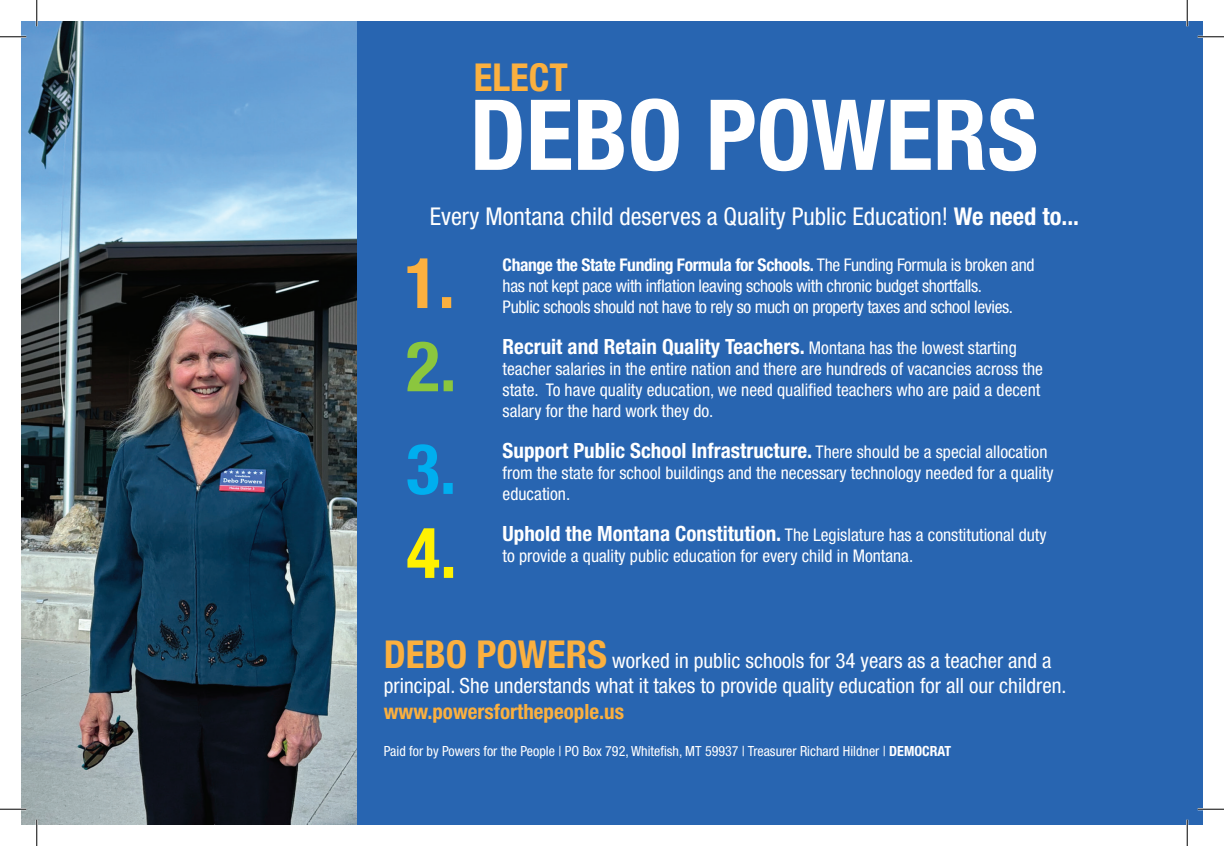
<style>
.page{position:relative;width:1224px;height:846px;background:#fff}
.page>*{position:absolute;margin:0;border:0;box-sizing:border-box;transform-origin:0 0}
.t1{font:700 condensed 98px "Helvetica Neue LT Std";color:#fff}
.t2{font:700 condensed 38.5px "Helvetica Neue LT Std";color:#fbb03f}
.t3{font:condensed 24.5px "Helvetica Neue LT Std";color:#fff}
.t4{font:condensed 21px/25.2px "Helvetica Neue LT Std";color:#fff}
.t5{font:700 condensed 21px "Helvetica Neue LT Std";color:#fff}
.t6{font:700 condensed 21px "Helvetica Neue LT Std";color:#fbb03f}
.t7{font:condensed 17.5px/21px "Helvetica Neue LT Std";color:#fff}
.t8{font:condensed 17.5px/21px "Helvetica Neue LT Std";letter-spacing:-.02em;color:#fff}
.t9{font:condensed 14px "Helvetica Neue LT Std";color:#fff}
.s1{font-weight:700}
.s2{font-weight:400;font-size:17.5px}
.s3{font-weight:700;font-size:21px}
.s4{font-weight:700;font-size:38.5px;color:#fbb03f}
</style>
<div class="page">
<div style="left:21px;top:21px;width:1181px;height:803px;background:#2865b1"></div>
<svg style="left:407px;top:528px;width:46px;height:49px"></svg>
<svg style="left:407px;top:444px;width:45px;height:50px"></svg>
<svg style="left:407px;top:341px;width:46px;height:50px"></svg>
<svg style="left:407px;top:258px;width:44px;height:50px"></svg>
<img style="left:21px;top:21px;width:335px;height:803px">
<hr style="left:0;top:36px;width:26px;height:2px;background:#fff">
<hr style="left:1197px;top:36px;width:26px;height:2px;background:#fff">
<hr style="left:0;top:807px;width:26px;height:3px;background:#fff">
<hr style="left:1197px;top:807px;width:26px;height:3px;background:#fff">
<hr style="left:36px;top:0;width:2px;height:26px;background:#fff">
<hr style="left:36px;top:819px;width:2px;height:26px;background:#fff">
<hr style="left:1185px;top:0;width:3px;height:26px;background:#fff">
<hr style="left:1185px;top:819px;width:3px;height:26px;background:#fff">
<svg style="left:0;top:36px;width:26px;height:1px"></svg>
<svg style="left:1197px;top:36px;width:26px;height:1px"></svg>
<svg style="left:0;top:808px;width:26px;height:1px"></svg>
<svg style="left:1197px;top:808px;width:26px;height:1px"></svg>
<svg style="left:36px;top:0;width:1px;height:26px"></svg>
<svg style="left:36px;top:819px;width:1px;height:26px"></svg>
<svg style="left:1186px;top:0;width:1px;height:26px"></svg>
<svg style="left:1186px;top:819px;width:1px;height:26px"></svg>
<h2 class="t2" style="left:474px;top:54px;width:96px">ELECT</h2>
<h1 class="t1" style="left:469px;top:76px;width:570px">DEBO POWERS</h1>
<h3 class="t3" style="left:430px;top:201px;width:650px">Every Montana child deserves a Quality Public Education! <span class="s1">We need to...</span></h3>
<p class="t8" style="left:502px;top:254px;width:533px"><span class="s1">Change the State Funding Formula for Schools.</span> The Funding Formula is broken and has not kept pace with inflation leaving schools with chronic budget shortfalls.<br>Public schools should not have to rely so much on property taxes and school levies.</p>
<p class="t5" style="left:502px;top:333px;width:515px">Recruit and Retain Quality Teachers. <span class="s2">Montana has the lowest starting</span></p>
<p class="t7" style="left:502px;top:358px;width:541px">teacher salaries in the entire nation and there are hundreds of vacancies across the state. To have quality education, we need qualified teachers who are paid a decent salary for the hard work they do.</p>
<p class="t5" style="left:502px;top:437px;width:546px">Support Public School Infrastructure. <span class="s2">There should be a special allocation</span></p>
<p class="t7" style="left:502px;top:462px;width:552px">from the state for school buildings and the necessary technology needed for a quality education.</p>
<p class="t7" style="left:502px;top:524px;width:545px"><span class="s3">Uphold the Montana Constitution.</span> The Legislature has a constitutional duty to provide a quality public education for every child in Montana.</p>
<p class="t4" style="left:384px;top:647px;width:684px"><span class="s4">DEBO POWERS</span> worked in public schools for 34 years as a teacher and a principal. She understands what it takes to provide quality education for all our children.</p>
<p class="t6" style="left:384px;top:698px;width:242px">www.powersforthepeople.us</p>
<p class="t9" style="left:384px;top:743px;width:569px">Paid for by Powers for the People | PO Box 792, Whitefish, MT 59937 | Treasurer Richard Hildner | <span class="s1">DEMOCRAT</span></p>
</div>
